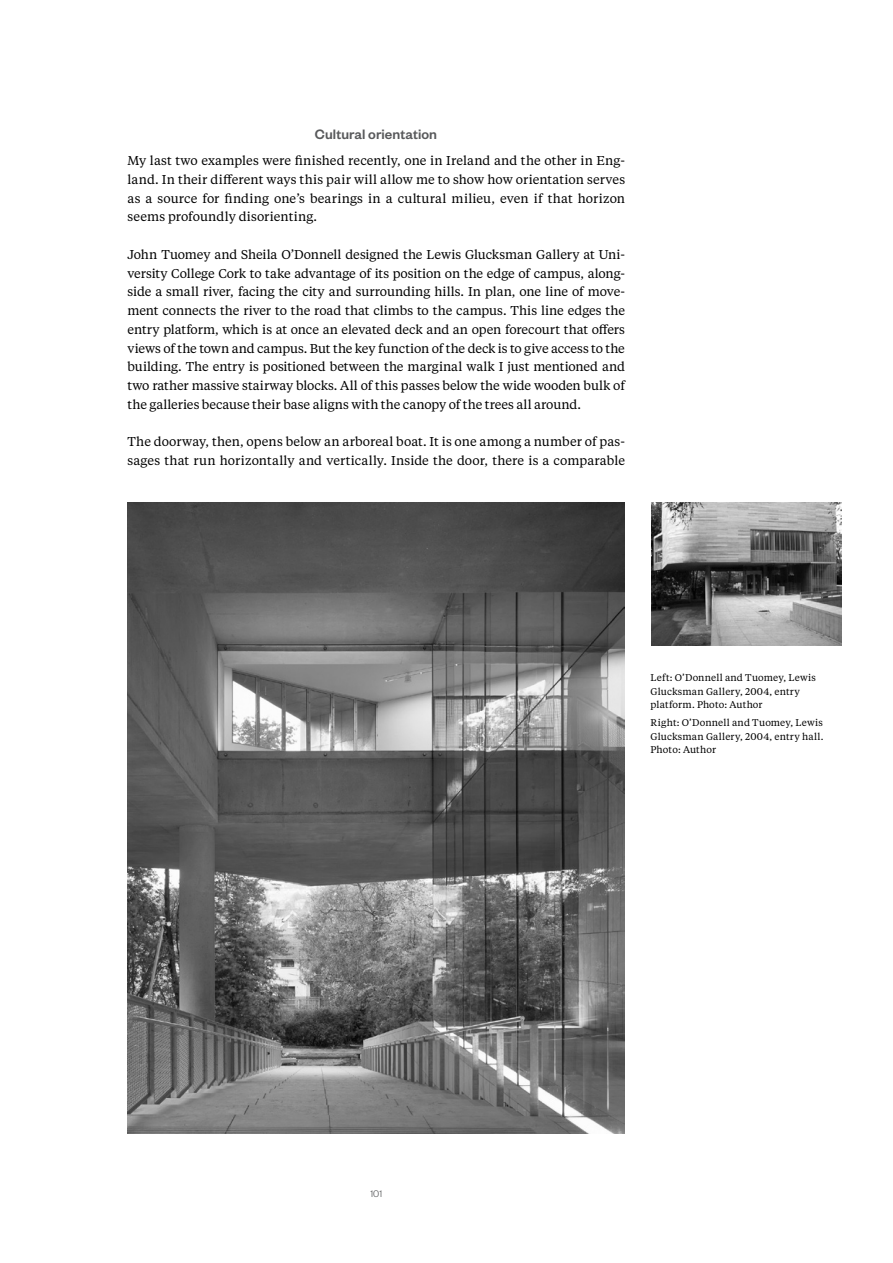
<style>
.page{position:relative;width:893px;height:1263px;background:#fff}
.page>*{position:absolute;margin:0;border:0;box-sizing:border-box;transform-origin:0 0}
.t1{font:500 15px "Founders Grotesk";letter-spacing:.005em;color:#58595b}
.t2{font:12.75px/18.8px "Tiempos Text";letter-spacing:.005em;color:#000;text-align:justify}
.t3{font:300 10.5px "Founders Grotesk";color:#58595b}
.t4{font:9.75px/13.5px "Tiempos Text";letter-spacing:.015em;color:#000}
</style>
<div class="page">
<img style="left:652px;top:503px;width:190px;height:142px">
<img style="left:128px;top:503px;width:497px;height:631px">
<p class="t1" style="left:315px;top:125px;width:124px">Cultural orientation</p>
<p class="t2" style="left:128px;top:151px;width:499px">My last two examples were finished recently, one in Ireland and the other in Eng&shy;land. In their different ways this pair will allow me to show how orientation serves as a source for finding one’s bearings in a cultural milieu, even if that horizon seems profoundly disorienting.</p>
<p class="t2" style="left:128px;top:244px;width:499px">John Tuomey and Sheila O’Donnell designed the Lewis Glucksman Gallery at Uni&shy;versity College Cork to take advantage of its position on the edge of campus, along&shy;side a small river, facing the city and surrounding hills. In plan, one line of move&shy;ment connects the river to the road that climbs to the campus. This line edges the entry platform, which is at once an elevated deck and an open forecourt that offers views of the town and campus. But the key function of the deck is to give access to the building. The entry is positioned between the marginal walk I just mentioned and two rather massive stairway blocks. All of this passes below the wide wooden bulk of the galleries because their base aligns with the canopy of the trees all around.</p>
<p class="t2" style="left:128px;top:432px;width:499px">The doorway, then, opens below an arboreal boat. It is one among a number of pas&shy;sages that run horizontally and vertically. Inside the door, there is a comparable</p>
<p class="t4" style="left:651px;top:671px;width:167px">Left: O’Donnell and Tuomey, Lewis<br>Glucksman Gallery, 2004, entry platform. Photo: Author</p>
<p class="t4" style="left:651px;top:715px;width:174px;text-align:justify">Right: O’Donnell and Tuomey, Lewis Glucksman Gallery, 2004, entry hall.<br>Photo: Author</p>
<p class="t3" style="left:370px;top:1187px;width:13px">101</p>
</div>
